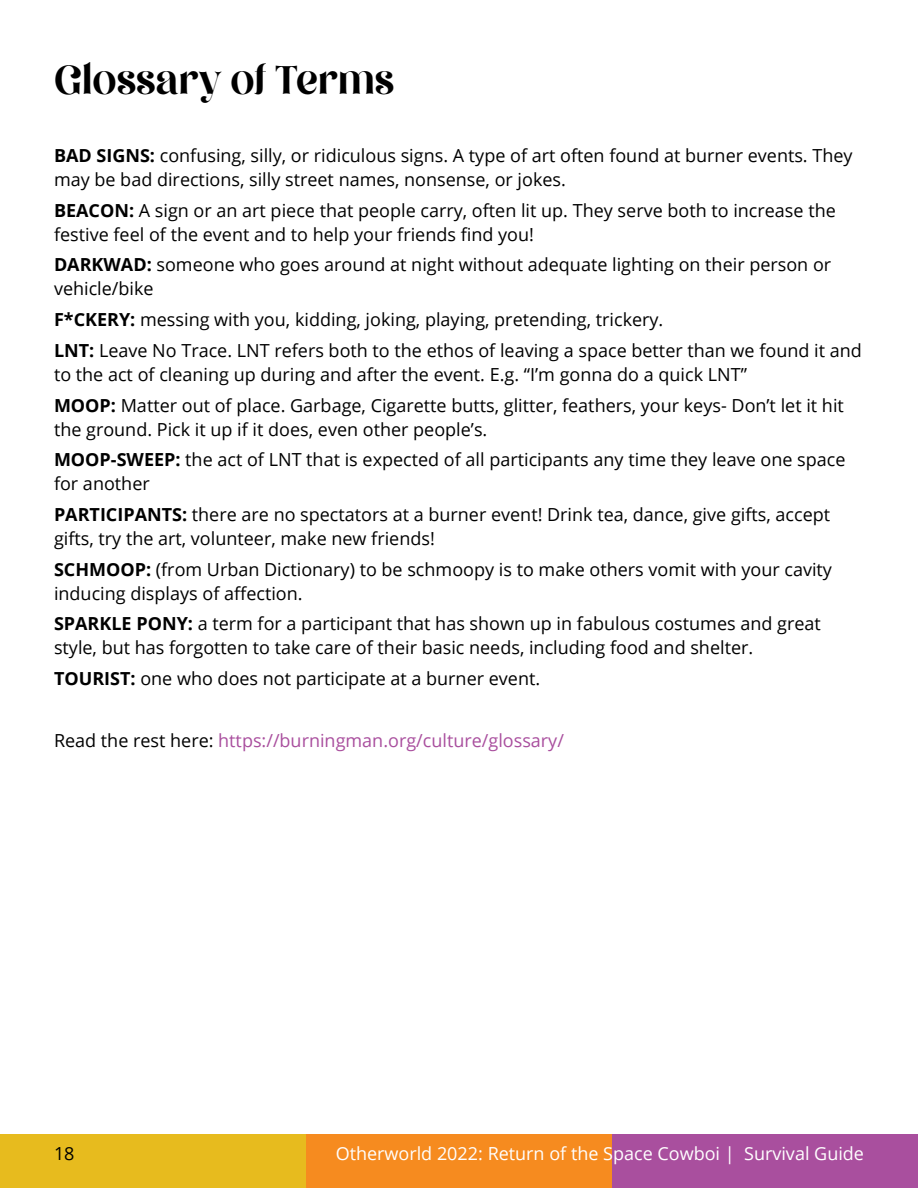
<style>
.page{position:relative;width:918px;height:1188px;background:#fff}
.page>*{position:absolute;margin:0;border:0;box-sizing:border-box;transform-origin:0 0}
.t1{font:45px "Million Dreams";color:#000}
.t2{font:18px/30.8px "Open Sans";color:#000}
.t3{font:18px "Open Sans";color:#a94f9e}
.t4{font:18px "Open Sans";color:#fff}
.s1{font-weight:700}
.s2{color:#000}
</style>
<div class="page">
<div style="left:306px;top:1134px;width:306px;height:54px;background:#f68b1f"></div>
<div style="left:0;top:1134px;width:306px;height:54px;background:#e7bb1e"></div>
<div style="left:612px;top:1134px;width:306px;height:54px;background:#a94f9e"></div>
<hr style="left:917px;top:0;width:1px;height:1188px;background:#e7bb1e">
<h1 class="t1" style="left:54px;top:52px;width:342px">Glossary of Terms</h1>
<p class="t2" style="left:54px;top:143px;width:800px;line-height:24px"><span class="s1">BAD SIGNS:</span> confusing, silly, or ridiculous signs. A type of art often found at burner events. They may be bad directions, silly street names, nonsense, or jokes.</p>
<p class="t2" style="left:54px;top:198px;width:783px;line-height:24px"><span class="s1">BEACON:</span> A sign or an art piece that people carry, often lit up. They serve both to increase the festive feel of the event and to help your friends find you!</p>
<p class="t2" style="left:54px;top:252px;width:779px;line-height:24px"><span class="s1">DARKWAD:</span> someone who goes around at night without adequate lighting on their person or vehicle/bike</p>
<p class="t2" style="left:54px;top:304px;width:809px"><span class="s1">F*CKERY:</span> messing with you, kidding, joking, playing, pretending, trickery.<br><span class="s1">LNT:</span> Leave No Trace. LNT refers both to the ethos of leaving a space better than we found it and</p>
<p class="t2" style="left:54px;top:358px;width:791px">to the act of cleaning up during and after the event. E.g. “I’m gonna do a quick LNT”<br><span class="s1">MOOP:</span> Matter out of place. Garbage, Cigarette butts, glitter, feathers, your keys- Don’t let it hit</p>
<p class="t2" style="left:54px;top:413px;width:793px">the ground. Pick it up if it does, even other people’s.<br><span class="s1">MOOP-SWEEP:</span> the act of LNT that is expected of all participants any time they leave one space</p>
<p class="t2" style="left:54px;top:468px;width:778px">for another<br><span class="s1">PARTICIPANTS:</span> there are no spectators at a burner event! Drink tea, dance, give gifts, accept</p>
<p class="t2" style="left:54px;top:523px;width:780px">gifts, try the art, volunteer, make new friends!<br><span class="s1">SCHMOOP:</span> (from Urban Dictionary) to be schmoopy is to make others vomit with your cavity</p>
<p class="t2" style="left:54px;top:577px;width:768px">inducing displays of affection.<br><span class="s1">SPARKLE PONY:</span> a term for a participant that has shown up in fabulous costumes and great</p>
<p class="t2" style="left:54px;top:632px;width:701px">style, but has forgotten to take care of their basic needs, including food and shelter.<br><span class="s1">TOURIST:</span> one who does not participate at a burner event.</p>
<p class="t3" style="left:54px;top:728px;width:511px"><span class="s2">Read the rest here:</span> https://burningman.org/culture/glossary/</p>
<p class="t2" style="left:54px;top:1137px;width:22px">18</p>
<p class="t4" style="left:336px;top:1141px;width:530px">Otherworld 2022: Return of the Space Cowboi | Survival Guide</p>
</div>
